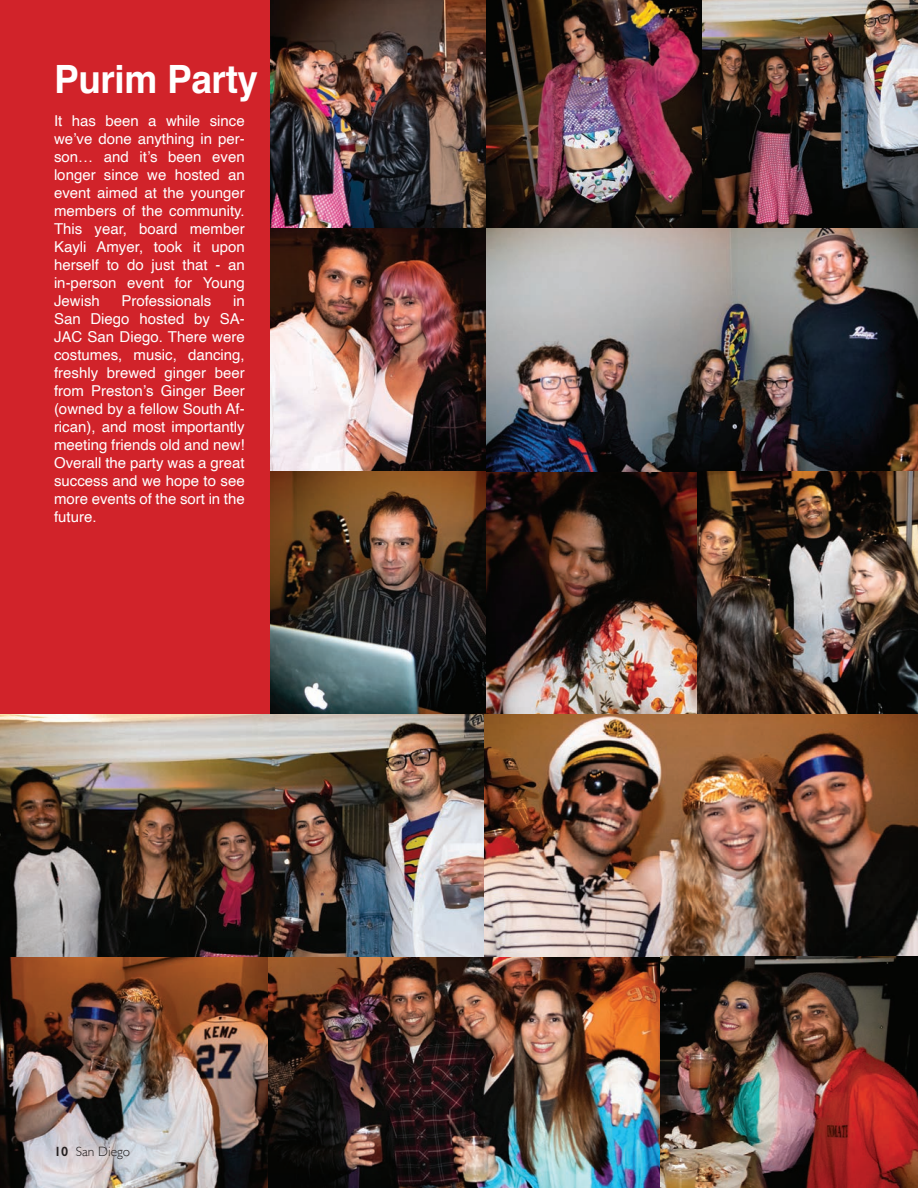
<style>
.page{position:relative;width:918px;height:1188px;background:#fff}
.page>*{position:absolute;margin:0;border:0;box-sizing:border-box;transform-origin:0 0}
.Headline{font:700 39px "Helvetica";letter-spacing:-.01em;color:#fff;scale:.95 1}
.Headline-2{font:15px/18px "Helvetica";color:#fff;text-align:justify}
.t1{font:300 13.5px "Gill Sans";color:#231f20}
.s1{font-weight:600}
</style>
<div class="page">
<div style="left:0;top:0;width:274px;height:742px;background:#d1232a"></div>
<img style="left:0;top:957px;width:661px;height:231px">
<img style="left:270px;top:0;width:648px;height:472px">
<img style="left:270px;top:472px;width:216px;height:242px">
<img style="left:0;top:714px;width:918px;height:243px">
<img style="left:486px;top:472px;width:212px;height:242px">
<img style="left:698px;top:472px;width:220px;height:242px">
<img style="left:661px;top:956px;width:257px;height:232px">
<p class="Headline" style="left:54px;top:56px;width:217px">Purim Party</p>
<p class="Headline-2" style="left:54px;top:112px;width:192px">It has been a while since we’ve done anything in per&shy;son… and it’s been even longer since we hosted an event aimed at the younger members of the community.<br>This year, board member Kayli Amyer, took it upon herself to do just that - an in-person event for Young Jewish</p>
<p class="Headline-2" style="left:121px;top:292px;width:92px">Professionals</p>
<p class="Headline-2" style="left:54px;top:292px;width:192px;text-indent:179px">in San Diego hosted by SA-JAC San Diego. There were costumes, music, dancing, freshly brewed ginger beer from Preston’s Ginger Beer (owned by a fellow South Af&shy;rican), and most importantly meeting friends old and new!<br>Overall the party was a great success and we hope to see more events of the sort in the future.</p>
<p class="t1" style="left:54px;top:1141px;width:78px"><span class="s1">10</span> San Diego</p>
</div>
